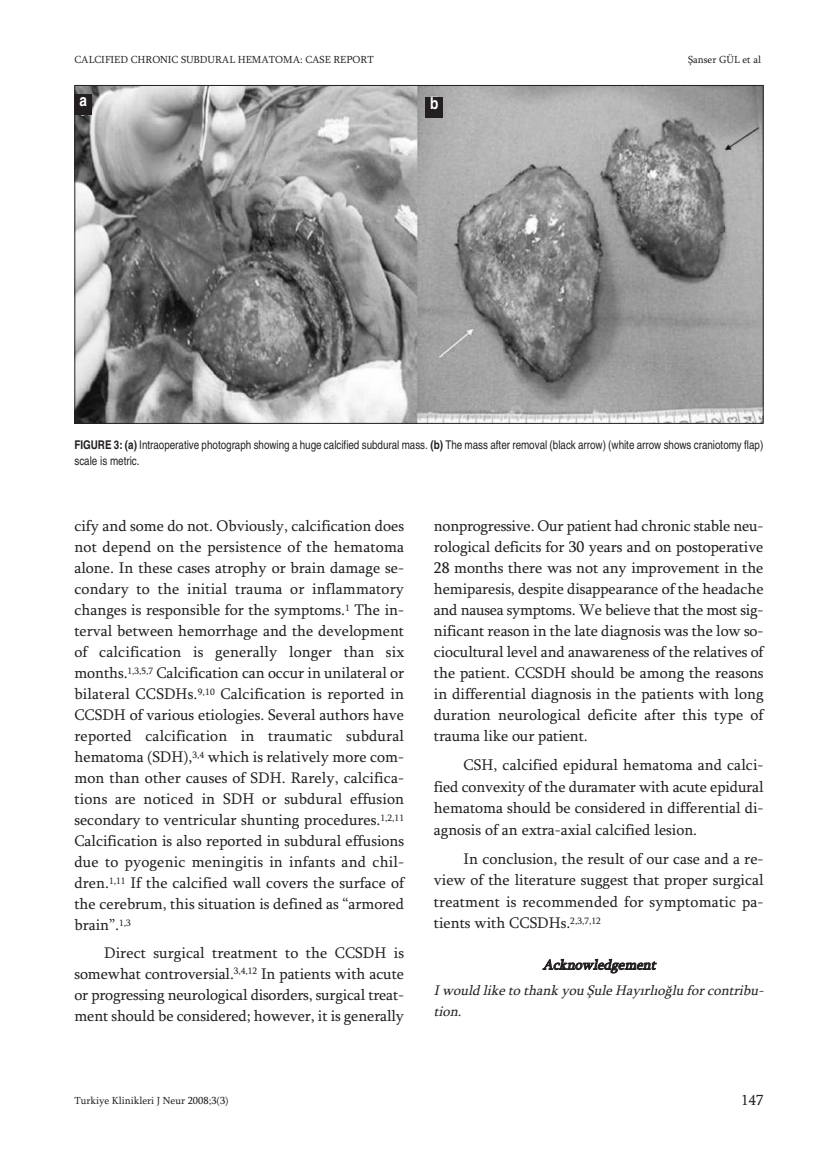
<style>
.page{position:relative;width:838px;height:1170px;background:#fff}
.page>*{position:absolute;margin:0;border:0;box-sizing:border-box;transform-origin:0 0}
.t1{font:700 condensed 16.5px "Helvetica";color:#fff}
.t2{font:15.75px/21px "Sylfaen";color:#231f20;text-align:justify}
.t3{font:15px "Sylfaen";color:#231f20}
.t4{font:italic 14.25px/25.7px "Sylfaen";color:#231f20;text-align:center}
.t5{font:condensed 12px/16.5px "Helvetica";color:#231f20}
.t6{font:10.5px "Sylfaen";color:#231f20}
.s1{font-weight:700}
</style>
<div class="page">
<img style="left:76px;top:87px;width:685px;height:335px">
<div style="left:74px;top:94px;width:18px;height:21px;background:#231f20"></div>
<div style="left:425px;top:97px;width:18px;height:21px;background:#231f20"></div>
<p class="t6" style="left:74px;top:53px;width:301px">CALCIFIED CHRONIC SUBDURAL HEMATOMA: CASE REPORT</p>
<p class="t6" style="left:688px;top:53px;width:74px">Şanser GÜL et al</p>
<p class="t1" style="left:80px;top:91px;width:9px">a</p>
<p class="t1" style="left:430px;top:93px;width:10px">b</p>
<p class="t5" style="left:74px;top:436px;width:690px"><span class="s1">FIGURE 3: (a)</span> Intraoperative photograph showing a huge calcified subdural mass. <span class="s1">(b)</span> The mass after removal (black arrow) (white arrow shows craniotomy flap) scale is metric.</p>
<p class="t2" style="left:74px;top:515px;width:331px">cify and some do not. Obviously, calcification does not depend on the persistence of the hematoma alone. In these cases atrophy or brain damage se&shy;condary to the initial trauma or inflammatory changes is responsible for the symptoms.<sup>1</sup> The in&shy;terval between hemorrhage and the development of calcification is generally longer than six months.<sup>1,3,5,7</sup> Calcification can occur in unilateral or bilateral CCSDHs.<sup>9,10</sup> Calcification is reported in CCSDH of various etiologies. Several authors have reported calcification in traumatic subdural hematoma (SDH),<sup>3,4</sup> which is relatively more com&shy;mon than other causes of SDH. Rarely, calcifica&shy;tions are noticed in SDH or subdural effusion secondary to ventricular shunting procedures.<sup>1,2,11<br></sup>Calcification is also reported in subdural effusions due to pyogenic meningitis in infants and chil&shy;dren.<sup>1,11</sup> If the calcified wall covers the surface of the cerebrum, this situation is defined as “armored brain”.<sup>1,3</sup></p>
<p class="t2" style="left:74px;top:941px;width:331px;text-indent:30px">Direct surgical treatment to the CCSDH is somewhat controversial.<sup>3,4,12</sup> In patients with acute or progressing neurological disorders, surgical treat&shy;ment should be considered; however, it is generally</p>
<p class="t2" style="left:434px;top:515px;width:331px">nonprogressive. Our patient had chronic stable neu&shy;rological deficits for 30 years and on postoperative 28 months there was not any improvement in the hemiparesis, despite disappearance of the headache and nausea symptoms. We believe that the most sig&shy;nificant reason in the late diagnosis was the low so&shy;ciocultural level and anawareness of the relatives of the patient. CCSDH should be among the reasons in differential diagnosis in the patients with long duration neurological deficite after this type of trauma like our patient.</p>
<p class="t2" style="left:434px;top:754px;width:331px;line-height:21.5px;text-indent:30px">CSH, calcified epidural hematoma and calci&shy;fied convexity of the duramater with acute epidural hematoma should be considered in differential di&shy;agnosis of an extra-axial calcified lesion.</p>
<p class="t2" style="left:434px;top:847px;width:331px;line-height:21.5px;text-indent:30px">In conclusion, the result of our case and a re&shy;view of the literature suggest that proper surgical treatment is recommended for symptomatic pa&shy;tients with CCSDHs.<sup>2,3,7,12</sup></p>
<p class="t4" style="left:434px;top:951px;width:335px">Acknowledgement<br>I would like to thank you Şule Hayırlıoğlu for contribu-</p>
<p class="t4" style="left:434px;top:998px;width:33px">tion.</p>
<p class="t6" style="left:74px;top:1094px;width:156px">Turkiye Klinikleri J Neur 2008;3(3)</p>
<p class="t3" style="left:741px;top:1091px;width:24px">147</p>
</div>
